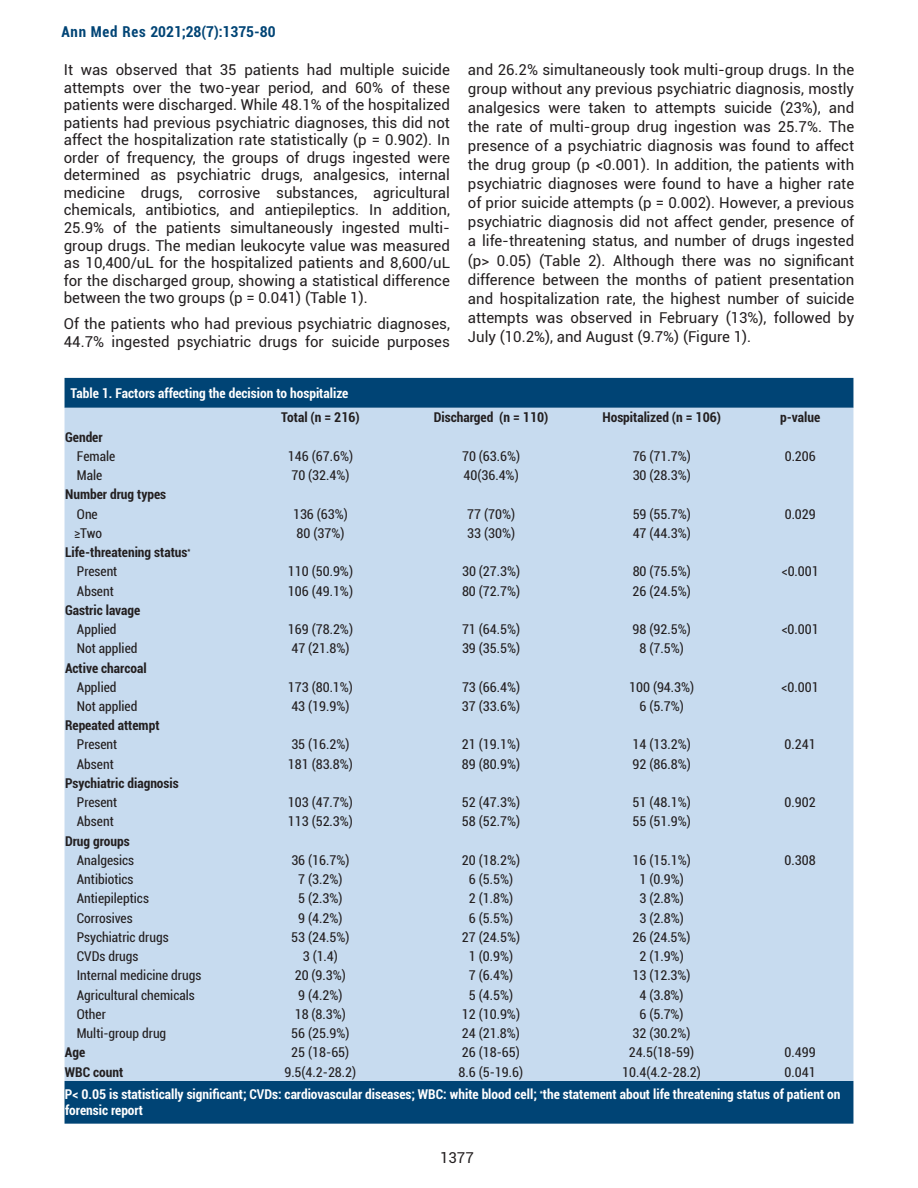
<style>
.page{position:relative;width:918px;height:1188px;background:#fff}
.page>*{position:absolute;margin:0;border:0;box-sizing:border-box;transform-origin:0 0}
.t1{font:15px/19px "Roboto";color:#231f20;text-align:justify}
.t2{font:700 condensed 15px "Roboto";color:#004475}
.t3{font:condensed 13.5px "Roboto";color:#231f20}
.t4{font:700 condensed 13.5px/22.8px "Roboto";color:#fff}
.t5{font:700 condensed 13.5px/19.2px "Roboto";color:#231f20}
.s1{font-weight:400}
.s2{font-weight:400;color:#231f20}
</style>
<div class="page">
<div style="left:65px;top:378px;width:788px;height:746px;background:#004475"></div>
<div style="left:65px;top:408px;width:788px;height:673px;background:#c7dbef"></div>
<p class="t2" style="left:61px;top:21px;width:216px">Ann Med Res 2021;28(7):1375-80</p>
<p class="t1" style="left:64px;top:60px;width:388px;line-height:17.5px">It was observed that 35 patients had multiple suicide attempts over the two-year period, and 60% of these patients were discharged. While 48.1% of the hospitalized patients had previous psychiatric diagnoses, this did not affect the hospitalization rate statistically (p = 0.902). In order of frequency, the groups of drugs ingested were determined as psychiatric drugs, analgesics, internal medicine drugs, corrosive substances, agricultural chemicals, antibiotics, and antiepileptics. In addition, 25.9% of the patients simultaneously ingested multi&shy;group drugs. The median leukocyte value was measured as 10,400/uL for the hospitalized patients and 8,600/uL for the discharged group, showing a statistical difference between the two groups (p = 0.041) (Table 1).</p>
<p class="t1" style="left:64px;top:314px;width:388px;line-height:17.7px">Of the patients who had previous psychiatric diagnoses,<br>44.7% ingested psychiatric drugs for suicide purposes</p>
<p class="t1" style="left:468px;top:60px;width:388px">and 26.2% simultaneously took multi-group drugs. In the group without any previous psychiatric diagnosis, mostly analgesics were taken to attempts suicide (23%), and the rate of multi-group drug ingestion was 25.7%. The presence of a psychiatric diagnosis was found to affect the drug group (p &lt;0.001). In addition, the patients with psychiatric diagnoses were found to have a higher rate of prior suicide attempts (p = 0.002). However, a previous psychiatric diagnosis did not affect gender, presence of a life-threatening status, and number of drugs ingested (p&gt; 0.05) (Table 2). Although there was no significant difference between the months of patient presentation and hospitalization rate, the highest number of suicide attempts was observed in February (13%), followed by July (10.2%), and August (9.7%) (Figure 1).</p>
<p class="t4" style="left:71px;top:381px;width:279px">Table 1. Factors affecting the decision to hospitalize</p>
<p class="t5" style="left:281px;top:408px;width:80px">Total (n = 216)</p>
<p class="t5" style="left:434px;top:408px;width:116px">Discharged (n = 110)</p>
<p class="t5" style="left:602px;top:408px;width:120px">Hospitalized (n = 106)</p>
<p class="t5" style="left:780px;top:408px;width:42px">p-value</p>
<p class="t5" style="left:65px;top:427px;width:39px">Gender</p>
<p class="t3" style="left:77px;top:447px;width:40px">Female</p>
<p class="t3" style="left:288px;top:447px;width:67px">146 (67.6%)</p>
<p class="t3" style="left:462px;top:447px;width:60px">70 (63.6%)</p>
<p class="t3" style="left:633px;top:447px;width:60px">76 (71.7%)</p>
<p class="t3" style="left:785px;top:447px;width:33px">0.206</p>
<p class="t3" style="left:77px;top:466px;width:27px">Male</p>
<p class="t3" style="left:291px;top:466px;width:60px">70 (32.4%)</p>
<p class="t3" style="left:464px;top:466px;width:57px">40(36.4%)</p>
<p class="t3" style="left:633px;top:466px;width:60px">30 (28.3%)</p>
<p class="t5" style="left:65px;top:485px;width:103px">Number drug types</p>
<p class="t3" style="left:77px;top:505px;width:22px">One</p>
<p class="t3" style="left:293px;top:505px;width:56px">136 (63%)</p>
<p class="t3" style="left:467px;top:505px;width:49px">77 (70%)</p>
<p class="t3" style="left:633px;top:505px;width:60px">59 (55.7%)</p>
<p class="t3" style="left:785px;top:505px;width:33px">0.029</p>
<p class="t3" style="left:74px;top:524px;width:30px">≥Two</p>
<p class="t3" style="left:297px;top:524px;width:49px">80 (37%)</p>
<p class="t3" style="left:467px;top:524px;width:49px">33 (30%)</p>
<p class="t3" style="left:633px;top:524px;width:60px">47 (44.3%)</p>
<p class="t5" style="left:77px;top:542px;width:115px;text-indent:-12px">Life-threatening status<sup>*<br></sup><span class="s1">Present</span></p>
<p class="t3" style="left:288px;top:562px;width:67px">110 (50.9%)</p>
<p class="t3" style="left:462px;top:562px;width:60px">30 (27.3%)</p>
<p class="t3" style="left:633px;top:562px;width:60px">80 (75.5%)</p>
<p class="t3" style="left:782px;top:562px;width:39px">&lt;0.001</p>
<p class="t3" style="left:77px;top:581px;width:38px">Absent</p>
<p class="t3" style="left:288px;top:581px;width:67px">106 (49.1%)</p>
<p class="t3" style="left:462px;top:581px;width:60px">80 (72.7%)</p>
<p class="t3" style="left:633px;top:581px;width:60px">26 (24.5%)</p>
<p class="t5" style="left:65px;top:600px;width:77px">Gastric lavage</p>
<p class="t3" style="left:77px;top:620px;width:41px">Applied</p>
<p class="t3" style="left:288px;top:620px;width:67px">169 (78.2%)</p>
<p class="t3" style="left:462px;top:620px;width:60px">71 (64.5%)</p>
<p class="t3" style="left:633px;top:620px;width:60px">98 (92.5%)</p>
<p class="t3" style="left:782px;top:620px;width:39px">&lt;0.001</p>
<p class="t3" style="left:77px;top:639px;width:62px">Not applied</p>
<p class="t3" style="left:291px;top:639px;width:60px">47 (21.8%)</p>
<p class="t3" style="left:462px;top:639px;width:60px">39 (35.5%)</p>
<p class="t3" style="left:640px;top:639px;width:46px">8 (7.5%)</p>
<p class="t5" style="left:65px;top:658px;width:83px">Active charcoal</p>
<p class="t3" style="left:77px;top:678px;width:41px">Applied</p>
<p class="t3" style="left:288px;top:678px;width:67px">173 (80.1%)</p>
<p class="t3" style="left:462px;top:678px;width:60px">73 (66.4%)</p>
<p class="t3" style="left:629px;top:678px;width:67px">100 (94.3%)</p>
<p class="t3" style="left:782px;top:678px;width:39px">&lt;0.001</p>
<p class="t3" style="left:77px;top:697px;width:62px">Not applied</p>
<p class="t3" style="left:291px;top:697px;width:60px">43 (19.9%)</p>
<p class="t3" style="left:462px;top:697px;width:60px">37 (33.6%)</p>
<p class="t3" style="left:640px;top:697px;width:46px">6 (5.7%)</p>
<p class="t5" style="left:65px;top:715px;width:96px">Repeated attempt</p>
<p class="t3" style="left:77px;top:735px;width:42px">Present</p>
<p class="t3" style="left:291px;top:735px;width:60px">35 (16.2%)</p>
<p class="t3" style="left:462px;top:735px;width:60px">21 (19.1%)</p>
<p class="t3" style="left:633px;top:735px;width:60px">14 (13.2%)</p>
<p class="t3" style="left:785px;top:735px;width:33px">0.241</p>
<p class="t3" style="left:77px;top:755px;width:38px">Absent</p>
<p class="t3" style="left:288px;top:755px;width:67px">181 (83.8%)</p>
<p class="t3" style="left:462px;top:755px;width:60px">89 (80.9%)</p>
<p class="t3" style="left:633px;top:755px;width:60px">92 (86.8%)</p>
<p class="t5" style="left:65px;top:773px;width:115px">Psychiatric diagnosis</p>
<p class="t3" style="left:77px;top:793px;width:42px">Present</p>
<p class="t3" style="left:288px;top:793px;width:67px">103 (47.7%)</p>
<p class="t3" style="left:462px;top:793px;width:60px">52 (47.3%)</p>
<p class="t3" style="left:633px;top:793px;width:60px">51 (48.1%)</p>
<p class="t3" style="left:785px;top:793px;width:33px">0.902</p>
<p class="t3" style="left:77px;top:812px;width:38px">Absent</p>
<p class="t3" style="left:288px;top:812px;width:67px">113 (52.3%)</p>
<p class="t3" style="left:462px;top:812px;width:60px">58 (52.7%)</p>
<p class="t3" style="left:633px;top:812px;width:60px">55 (51.9%)</p>
<p class="t5" style="left:65px;top:831px;width:66px">Drug groups</p>
<p class="t3" style="left:77px;top:851px;width:59px">Analgesics</p>
<p class="t3" style="left:291px;top:851px;width:60px">36 (16.7%)</p>
<p class="t3" style="left:462px;top:851px;width:60px">20 (18.2%)</p>
<p class="t3" style="left:633px;top:851px;width:60px">16 (15.1%)</p>
<p class="t3" style="left:785px;top:851px;width:33px">0.308</p>
<p class="t3" style="left:77px;top:870px;width:58px">Antibiotics</p>
<p class="t3" style="left:298px;top:870px;width:46px">7 (3.2%)</p>
<p class="t3" style="left:469px;top:870px;width:46px">6 (5.5%)</p>
<p class="t3" style="left:640px;top:870px;width:46px">1 (0.9%)</p>
<p class="t3" style="left:77px;top:889px;width:74px">Antiepileptics</p>
<p class="t3" style="left:298px;top:889px;width:46px">5 (2.3%)</p>
<p class="t3" style="left:469px;top:889px;width:46px">2 (1.8%)</p>
<p class="t3" style="left:640px;top:889px;width:46px">3 (2.8%)</p>
<p class="t3" style="left:77px;top:908px;width:57px">Corrosives</p>
<p class="t3" style="left:298px;top:908px;width:46px">9 (4.2%)</p>
<p class="t3" style="left:469px;top:908px;width:46px">6 (5.5%)</p>
<p class="t3" style="left:640px;top:908px;width:46px">3 (2.8%)</p>
<p class="t3" style="left:77px;top:928px;width:93px">Psychiatric drugs</p>
<p class="t3" style="left:291px;top:928px;width:60px">53 (24.5%)</p>
<p class="t3" style="left:462px;top:928px;width:60px">27 (24.5%)</p>
<p class="t3" style="left:633px;top:928px;width:60px">26 (24.5%)</p>
<p class="t3" style="left:77px;top:947px;width:63px">CVDs drugs</p>
<p class="t3" style="left:303px;top:947px;width:37px">3 (1.4)</p>
<p class="t3" style="left:469px;top:947px;width:46px">1 (0.9%)</p>
<p class="t3" style="left:639px;top:947px;width:46px">2 (1.9%)</p>
<p class="t3" style="left:77px;top:966px;width:126px">Internal medicine drugs</p>
<p class="t3" style="left:295px;top:966px;width:53px">20 (9.3%)</p>
<p class="t3" style="left:469px;top:966px;width:46px">7 (6.4%)</p>
<p class="t3" style="left:633px;top:966px;width:60px">13 (12.3%)</p>
<p class="t3" style="left:77px;top:985px;width:120px">Agricultural chemicals</p>
<p class="t3" style="left:298px;top:985px;width:46px">9 (4.2%)</p>
<p class="t3" style="left:469px;top:985px;width:46px">5 (4.5%)</p>
<p class="t3" style="left:639px;top:985px;width:46px">4 (3.8%)</p>
<p class="t3" style="left:77px;top:1005px;width:31px">Other</p>
<p class="t3" style="left:295px;top:1005px;width:53px">18 (8.3%)</p>
<p class="t3" style="left:462px;top:1005px;width:60px">12 (10.9%)</p>
<p class="t3" style="left:639px;top:1005px;width:46px">6 (5.7%)</p>
<p class="t3" style="left:77px;top:1024px;width:91px">Multi-group drug</p>
<p class="t3" style="left:291px;top:1024px;width:60px">56 (25.9%)</p>
<p class="t3" style="left:462px;top:1024px;width:60px">24 (21.8%)</p>
<p class="t3" style="left:632px;top:1024px;width:60px">32 (30.2%)</p>
<p class="t5" style="left:65px;top:1042px;width:22px">Age</p>
<p class="t3" style="left:291px;top:1043px;width:59px">25 (18-65)</p>
<p class="t3" style="left:462px;top:1043px;width:59px">26 (18-65)</p>
<p class="t3" style="left:629px;top:1043px;width:67px">24.5(18-59)</p>
<p class="t3" style="left:785px;top:1043px;width:33px">0.499</p>
<p class="t5" style="left:65px;top:1062px;width:60px">WBC count</p>
<p class="t3" style="left:284px;top:1062px;width:73px">9.5(4.2-28.2)</p>
<p class="t3" style="left:459px;top:1062px;width:66px">8.6 (5-19.6)</p>
<p class="t3" style="left:622px;top:1062px;width:80px">10.4(4.2-28.2)</p>
<p class="t4" style="left:65px;top:1060px;width:777px;text-indent:720px"><span class="s2">0.041<br></span>P&lt; 0.05 is statistically significant; CVDs: cardiovascular diseases; WBC: white blood cell; <sup>*</sup>the statement about life threatening status of patient on</p>
<p class="t4" style="left:65px;top:1099px;width:80px">forensic report</p>
<p class="t1" style="left:440px;top:1147px;width:35px">1377</p>
</div>
